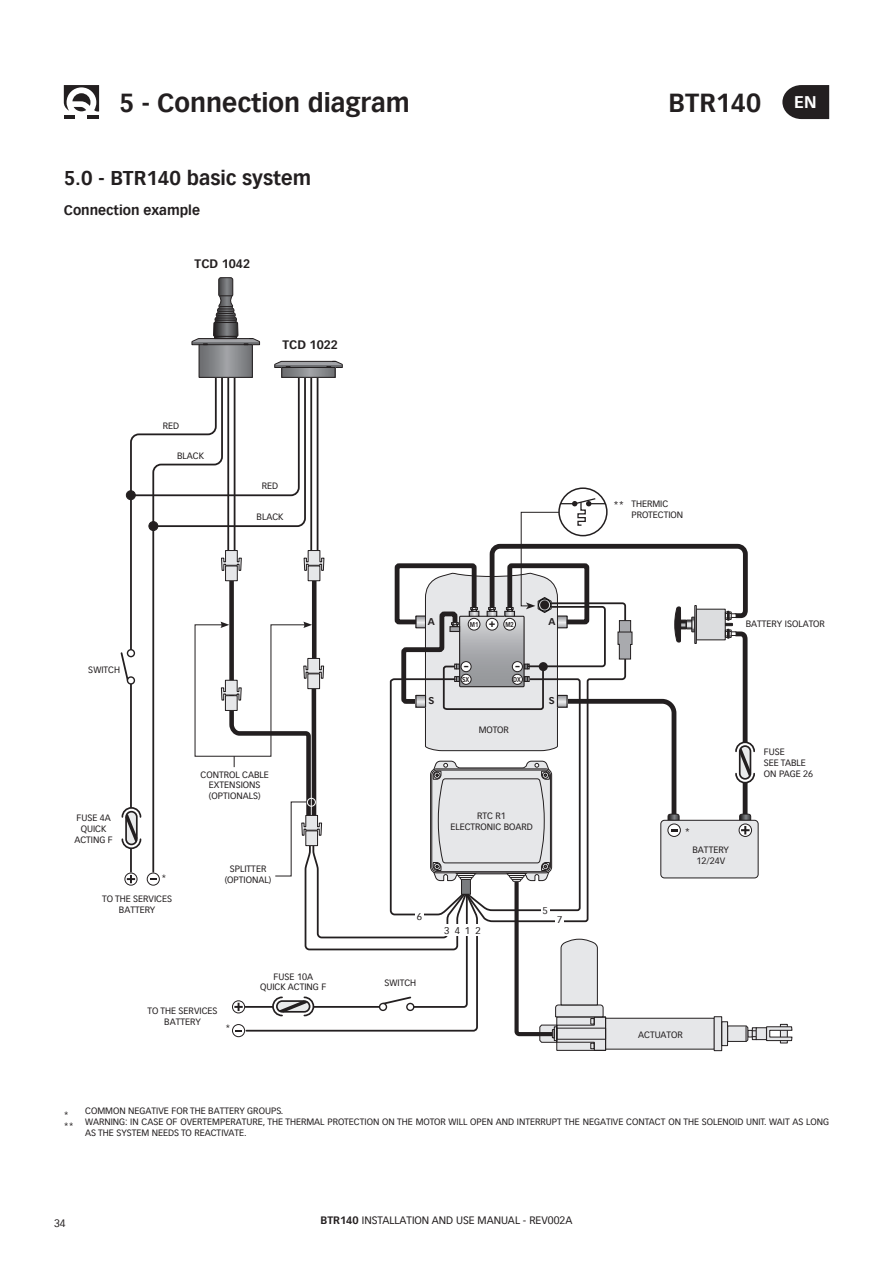
<style>
.page{position:relative;width:893px;height:1263px;background:#fff}
.page>*{position:absolute;margin:0;border:0;box-sizing:border-box;transform-origin:0 0}
.t1{font:700 25.5px "Vectora Com";color:#231f20}
.t2{font:700 19.5px "Vectora Com";color:#231f20}
.t3{font:700 16.5px "Vectora Com";color:#fff}
.t4{font:700 13.5px "Vectora Com";color:#231f20}
.Normale{font:700 12px "Vectora Com";color:#231f20}
.t5{font:900 11.1px "Vectora LH";color:#231f20;scale:1.5 1}
.t6{font:900 11.1px "Vectora LH";color:#231f20}
.t7{font:10.5px "Vectora Com";color:#231f20}
.t8{font:700 9.75px "Vectora LH";color:#231f20}
.Normale-2{font:9.6px "Vectora Com";color:#231f20}
.Normale-3{font:9px/10.8px "Vectora Com";color:#231f20;text-align:center}
.t9{font:700 6.9px "Vectora LH";color:#231f20;scale:.8 1}
.s1{font-weight:700}
</style>
<div class="page">
<svg style="left:64px;top:85px;width:35px;height:34px"></svg>
<svg style="left:782px;top:85px;width:47px;height:34px;background:#383435"></svg>
<div style="left:780px;top:1024px;width:8px;height:19px;border:1px solid #231f20"></div>
<div style="left:756px;top:1028px;width:10px;height:11px;background:#e6e7e9"></div>
<div style="left:756px;top:1027px;width:11px;height:13px;border:1px solid #231f20"></div>
<svg style="left:766px;top:1026px;width:27px;height:15px"></svg>
<svg style="left:120px;top:277px;width:636px;height:774px"></svg>
<div style="left:558px;top:487px;width:50px;height:49px;border:2px solid #231f20;border-radius:50%"></div>
<p class="t1" style="left:119px;top:87px;width:292px">5 - Connection diagram</p>
<h1 class="t1" style="left:669px;top:87px;width:94px">BTR140</h1>
<p class="t2" style="left:64px;top:166px;width:249px">5.0 - BTR140 basic system</p>
<p class="t4" style="left:64px;top:202px;width:138px">Connection example</p>
<p class="Normale" style="left:195px;top:256px;width:57px">TCD 1042</p>
<p class="Normale" style="left:282px;top:338px;width:57px">TCD 1022</p>
<p class="Normale-3" style="left:163px;top:420px;width:18px">RED</p>
<p class="Normale-3" style="left:177px;top:451px;width:28px">BLACK</p>
<p class="Normale-3" style="left:262px;top:481px;width:18px">RED</p>
<p class="Normale-3" style="left:257px;top:511px;width:29px">BLACK</p>
<p class="Normale-2" style="left:613px;top:499px;width:12px">**</p>
<p class="Normale-3" style="left:631px;top:499px;width:38px">THERMIC</p>
<p class="Normale-3" style="left:631px;top:510px;width:53px">PROTECTION</p>
<h3 class="t3" style="left:794px;top:92px;width:24px">EN</h3>
<p class="Normale-3" style="left:88px;top:664px;width:33px">SWITCH</p>
<p class="Normale-3" style="left:76px;top:812px;width:36px">FUSE 4A</p>
<p class="Normale-3" style="left:81px;top:823px;width:27px">QUICK</p>
<p class="Normale-3" style="left:74px;top:834px;width:40px">ACTING F</p>
<p class="Normale-3" style="left:162px;top:872px;width:7px">*</p>
<p class="Normale-3" style="left:102px;top:894px;width:71px">TO THE SERVICES<br>BATTERY</p>
<p class="Normale-3" style="left:201px;top:769px;width:70px">CONTROL CABLE</p>
<p class="Normale-3" style="left:209px;top:780px;width:53px;text-align:left">EXTENSIONS (OPTIONALS)</p>
<p class="Normale-3" style="left:230px;top:864px;width:38px">SPLITTER</p>
<p class="Normale-3" style="left:225px;top:875px;width:48px">(OPTIONAL)</p>
<p class="Normale-3" style="left:273px;top:971px;width:41px">FUSE 10A</p>
<p class="Normale-3" style="left:260px;top:982px;width:68px">QUICK ACTING F</p>
<p class="Normale-3" style="left:148px;top:1006px;width:71px">TO THE SERVICES<br>BATTERY</p>
<p class="Normale-3" style="left:225px;top:1022px;width:7px">*</p>
<p class="t8" style="left:428px;top:616px;width:8px">A</p>
<p class="t9" style="left:470px;top:620px;width:12px">M1</p>
<p class="t8" style="left:548px;top:616px;width:8px">A</p>
<p class="t6" style="left:489px;top:616px;width:8px">+</p>
<p class="t9" style="left:505px;top:620px;width:12px">M2</p>
<p class="t5" style="left:464px;top:659px;width:5px">-</p>
<p class="t9" style="left:462px;top:675px;width:10px">SX</p>
<p class="t5" style="left:515px;top:659px;width:5px">-</p>
<p class="t9" style="left:513px;top:675px;width:11px">DX</p>
<p class="t8" style="left:428px;top:694px;width:7px">S</p>
<p class="t8" style="left:549px;top:694px;width:7px">S</p>
<p class="Normale-3" style="left:479px;top:724px;width:32px">MOTOR</p>
<p class="Normale-3" style="left:477px;top:811px;width:30px">RTC R1</p>
<p class="Normale-3" style="left:450px;top:821px;width:84px">ELECTRONIC BOARD</p>
<p class="Normale-2" style="left:417px;top:910px;width:7px">6</p>
<p class="Normale-3" style="left:385px;top:978px;width:33px">SWITCH</p>
<p class="Normale-2" style="left:444px;top:925px;width:7px">3</p>
<p class="Normale-2" style="left:455px;top:925px;width:7px">4</p>
<p class="Normale-2" style="left:465px;top:925px;width:7px">1</p>
<p class="Normale-2" style="left:476px;top:925px;width:7px">2</p>
<p class="Normale-2" style="left:542px;top:905px;width:7px">5</p>
<p class="Normale-2" style="left:557px;top:914px;width:7px">7</p>
<p class="Normale-3" style="left:746px;top:618px;width:81px">BATTERY ISOLATOR</p>
<p class="Normale-2" style="left:685px;top:826px;width:7px">*</p>
<p class="Normale-3" style="left:692px;top:844px;width:38px">BATTERY</p>
<p class="Normale-3" style="left:696px;top:855px;width:30px">12/24V</p>
<p class="Normale-3" style="left:764px;top:746px;width:23px">FUSE</p>
<p class="Normale-3" style="left:764px;top:757px;width:44px">SEE TABLE</p>
<p class="Normale-3" style="left:764px;top:768px;width:51px">ON PAGE 26</p>
<p class="Normale-3" style="left:638px;top:1029px;width:46px">ACTUATOR</p>
<p class="Normale-3" style="left:64px;top:1106px;width:221px">* COMMON NEGATIVE FOR THE BATTERY GROUPS.</p>
<p class="Normale-3" style="left:64px;top:1120px;width:12px">**</p>
<p class="Normale-3" style="left:85px;top:1116px;width:745px;text-align:left">WARNING: IN CASE OF OVERTEMPERATURE, THE THERMAL PROTECTION ON THE MOTOR WILL OPEN AND INTERRUPT THE NEGATIVE CONTACT ON THE SOLENOID UNIT. WAIT AS LONG<br>AS THE SYSTEM NEEDS TO REACTIVATE.</p>
<p class="t7" style="left:54px;top:1217px;width:13px">34</p>
<p class="t7" style="left:321px;top:1214px;width:253px"><span class="s1">BTR140</span> INSTALLATION AND USE MANUAL - REV002A</p>
</div>
